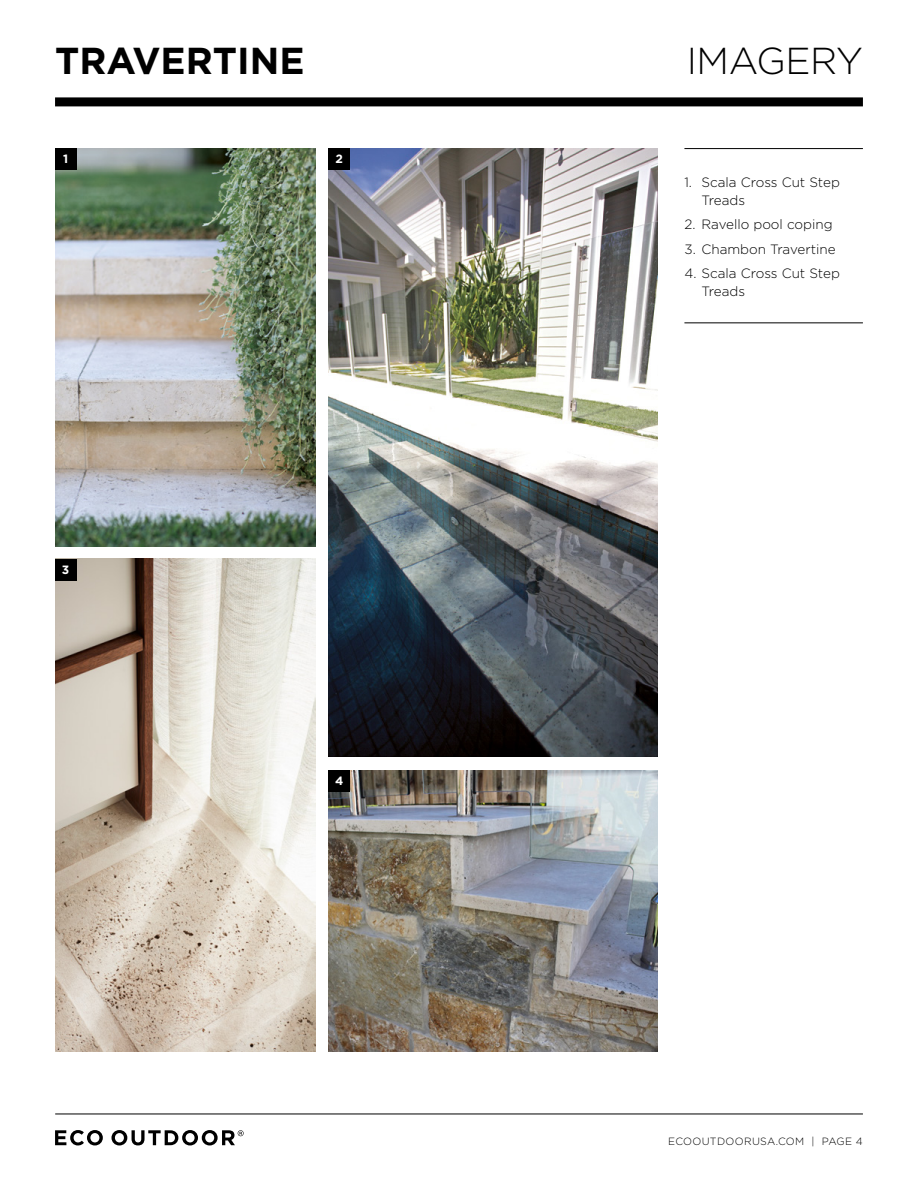
<style>
.page{position:relative;width:918px;height:1188px;background:#fff}
.page>*{position:absolute;margin:0;border:0;box-sizing:border-box;transform-origin:0 0}
.t1{font:700 37.5px "Gotham";color:#000}
.t2{font:300 37.5px "Gotham";letter-spacing:-.01em;color:#000}
.t3{font:300 13.5px/18px "Gotham";color:#000}
.t4{font:700 12px "Gotham";color:#fff}
.t5{font:300 10.5px "Gotham";letter-spacing:.03em;color:#000}
</style>
<div class="page">
<hr style="left:55px;top:1114px;width:808px;height:1px;background:#000">
<svg style="left:55px;top:1130px;width:48px;height:15px"></svg>
<svg style="left:111px;top:1130px;width:133px;height:15px"></svg>
<div style="left:55px;top:97px;width:808px;height:9px;background:#000"></div>
<img style="left:55px;top:559px;width:261px;height:492px">
<img style="left:329px;top:770px;width:329px;height:281px">
<img style="left:329px;top:148px;width:329px;height:609px">
<img style="left:55px;top:148px;width:261px;height:399px">
<div style="left:55px;top:148px;width:21px;height:21px;background:#000"></div>
<div style="left:329px;top:148px;width:21px;height:21px;background:#000"></div>
<div style="left:55px;top:559px;width:21px;height:21px;background:#000"></div>
<div style="left:329px;top:770px;width:21px;height:21px;background:#000"></div>
<hr style="left:684px;top:322px;width:179px;height:1px;background:#000">
<hr style="left:684px;top:148px;width:179px;height:1px;background:#000">
<h1 class="t1" style="left:55px;top:39px;width:251px">TRAVERTINE</h1>
<h1 class="t2" style="left:687px;top:40px;width:178px">IMAGERY</h1>
<p class="t4" style="left:63px;top:152px;width:7px">1</p>
<p class="t4" style="left:335px;top:152px;width:9px">2</p>
<p class="t4" style="left:62px;top:563px;width:9px">3</p>
<p class="t4" style="left:335px;top:774px;width:10px">4</p>
<p class="t3" style="left:701px;top:173px;width:140px;text-indent:-17px">1. Scala Cross Cut Step<br>Treads</p>
<p class="t3" style="left:684px;top:215px;width:150px">2. Ravello pool coping</p>
<p class="t3" style="left:684px;top:240px;width:153px">3. Chambon Travertine</p>
<p class="t3" style="left:701px;top:264px;width:140px;text-indent:-17px">4. Scala Cross Cut Step<br>Treads</p>
<p class="t5" style="left:668px;top:1135px;width:196px">ECOOUTDOORUSA.COM | PAGE 4</p>
</div>
